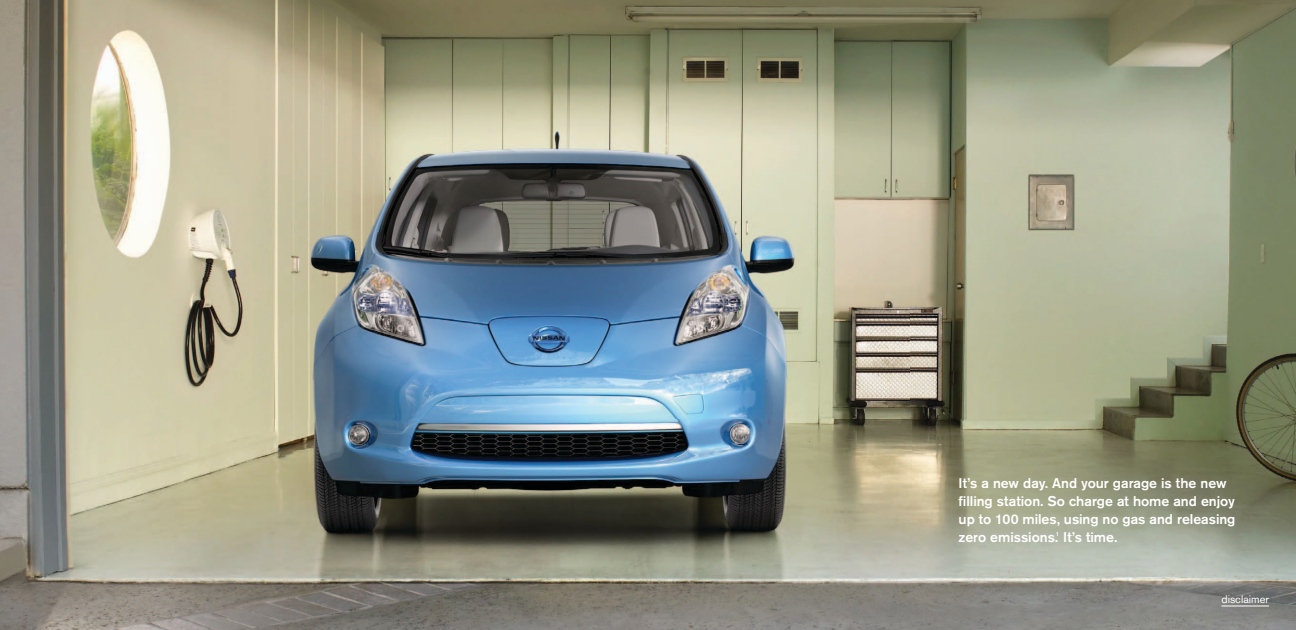
<style>
.page{position:relative;width:1296px;height:630px;background:#fff}
.page>*{position:absolute;margin:0;border:0;box-sizing:border-box;transform-origin:0 0}
.t1{font:500 14px/18px "Akzidenz Grotesk Pro";letter-spacing:-.005em;color:#fff}
.t2{font:11px "Akzidenz Grotesk Pro";letter-spacing:.005em;color:#fff}
.t3{font:500 6px "Akzidenz Grotesk Pro";color:#fff}
</style>
<div class="page">
<img style="left:0;top:0;width:1296px;height:630px">
<hr style="left:1222px;top:606px;width:47px;height:1px;background:#fff">
<p class="t1" style="left:959px;top:474px;width:278px">It’s a new day. And your garage is the new filling station. So charge at home and enjoy up to 100 miles, using no gas and releasing zero emissions. It’s time.</p>
<p class="t3" style="left:1056px;top:530px;width:5px">1</p>
<p class="t2" style="left:1222px;top:592px;width:49px">disclaimer</p>
</div>
